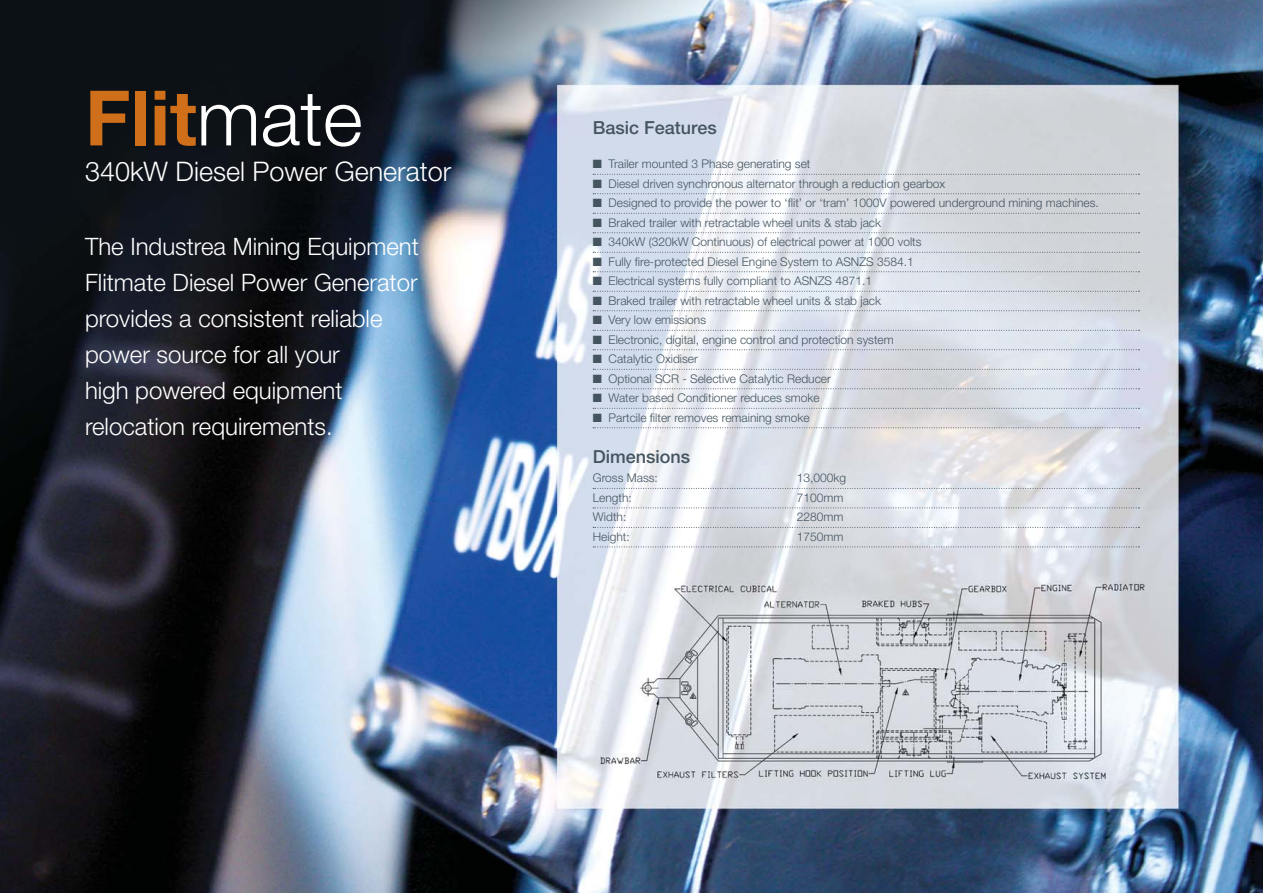
<style>
.page{position:relative;width:1263px;height:893px;background:#fff}
.page>*{position:absolute;margin:0;border:0;box-sizing:border-box;transform-origin:0 0}
.t1{font:700 76.5px "Helvetica Neue";color:#d06f19}
.t2{font:300 27px "Helvetica Neue";color:#fff}
.t3{font:300 24px/36px "Helvetica Neue";color:#fff}
.t4{font:500 18px "Helvetica Neue";color:#455560}
.t5{font:300 12px "Helvetica Neue";color:#455560}
.s1{font-weight:300;color:#fff}
</style>
<div class="page">
<img style="left:0;top:0;width:1262px;height:893px">
<img style="left:1262px;top:0;width:1px;height:893px">
<svg style="left:593px;top:174px;width:546px;height:1px"></svg>
<svg style="left:593px;top:193px;width:546px;height:1px"></svg>
<svg style="left:593px;top:213px;width:546px;height:1px"></svg>
<svg style="left:593px;top:232px;width:546px;height:1px"></svg>
<svg style="left:593px;top:252px;width:546px;height:1px"></svg>
<svg style="left:593px;top:271px;width:546px;height:1px"></svg>
<svg style="left:593px;top:291px;width:546px;height:1px"></svg>
<svg style="left:593px;top:310px;width:546px;height:1px"></svg>
<svg style="left:593px;top:330px;width:546px;height:1px"></svg>
<svg style="left:593px;top:349px;width:546px;height:1px"></svg>
<svg style="left:593px;top:369px;width:546px;height:1px"></svg>
<svg style="left:593px;top:388px;width:546px;height:1px"></svg>
<svg style="left:593px;top:408px;width:546px;height:1px"></svg>
<svg style="left:593px;top:427px;width:546px;height:1px"></svg>
<svg style="left:593px;top:488px;width:546px;height:1px"></svg>
<svg style="left:593px;top:507px;width:546px;height:1px"></svg>
<svg style="left:593px;top:527px;width:546px;height:1px"></svg>
<svg style="left:593px;top:546px;width:546px;height:1px"></svg>
<h1 class="t1" style="left:85px;top:91px;width:279px">Flit<span class="s1">mate</span></h1>
<h2 class="t2" style="left:85px;top:162px;width:368px">340kW Diesel Power Generator</h2>
<h3 class="t3" style="left:85px;top:231px;width:335px">The Industrea Mining Equipment<br>Flitmate Diesel Power Generator provides a consistent reliable power source for all your<br>high powered equipment relocation requirements.</h3>
<h3 class="t4" style="left:593px;top:122px;width:126px">Basic Features</h3>
<p class="t5" style="left:593px;top:160px;width:219px">■ Trailer mounted 3 Phase generating set</p>
<p class="t5" style="left:593px;top:179px;width:354px">■ Diesel driven synchronous alternator through a reduction gearbox</p>
<p class="t5" style="left:593px;top:199px;width:507px">■ Designed to provide the power to ‘flit’ or ‘tram’ 1000V powered underground mining machines.</p>
<p class="t5" style="left:593px;top:218px;width:290px">■ Braked trailer with retractable wheel units &amp; stab jack</p>
<p class="t5" style="left:593px;top:238px;width:330px">■ 340kW (320kW Continuous) of electrical power at 1000 volts</p>
<p class="t5" style="left:593px;top:257px;width:323px">■ Fully fire-protected Diesel Engine System to ASNZS 3584.1</p>
<p class="t5" style="left:593px;top:277px;width:281px">■ Electrical systems fully compliant to ASNZS 4871.1</p>
<p class="t5" style="left:593px;top:296px;width:290px">■ Braked trailer with retractable wheel units &amp; stab jack</p>
<p class="t5" style="left:593px;top:316px;width:115px">■ Very low emissions</p>
<p class="t5" style="left:593px;top:335px;width:303px">■ Electronic, digital, engine control and protection system</p>
<p class="t5" style="left:593px;top:355px;width:107px">■ Catalytic Oxidiser</p>
<p class="t5" style="left:593px;top:374px;width:240px">■ Optional SCR - Selective Catalytic Reducer</p>
<p class="t5" style="left:593px;top:394px;width:228px">■ Water based Conditioner reduces smoke</p>
<p class="t5" style="left:593px;top:413px;width:218px">■ Partcile filter removes remaining smoke</p>
<h3 class="t4" style="left:593px;top:450px;width:99px">Dimensions</h3>
<p class="t5" style="left:593px;top:474px;width:67px">Gross Mass:</p>
<p class="t5" style="left:797px;top:474px;width:51px">13,000kg</p>
<p class="t5" style="left:593px;top:493px;width:41px">Length:</p>
<p class="t5" style="left:797px;top:493px;width:48px">7100mm</p>
<p class="t5" style="left:593px;top:513px;width:35px">Width:</p>
<p class="t5" style="left:797px;top:513px;width:48px">2280mm</p>
<p class="t5" style="left:593px;top:532px;width:38px">Height:</p>
<p class="t5" style="left:797px;top:532px;width:48px">1750mm</p>
</div>
